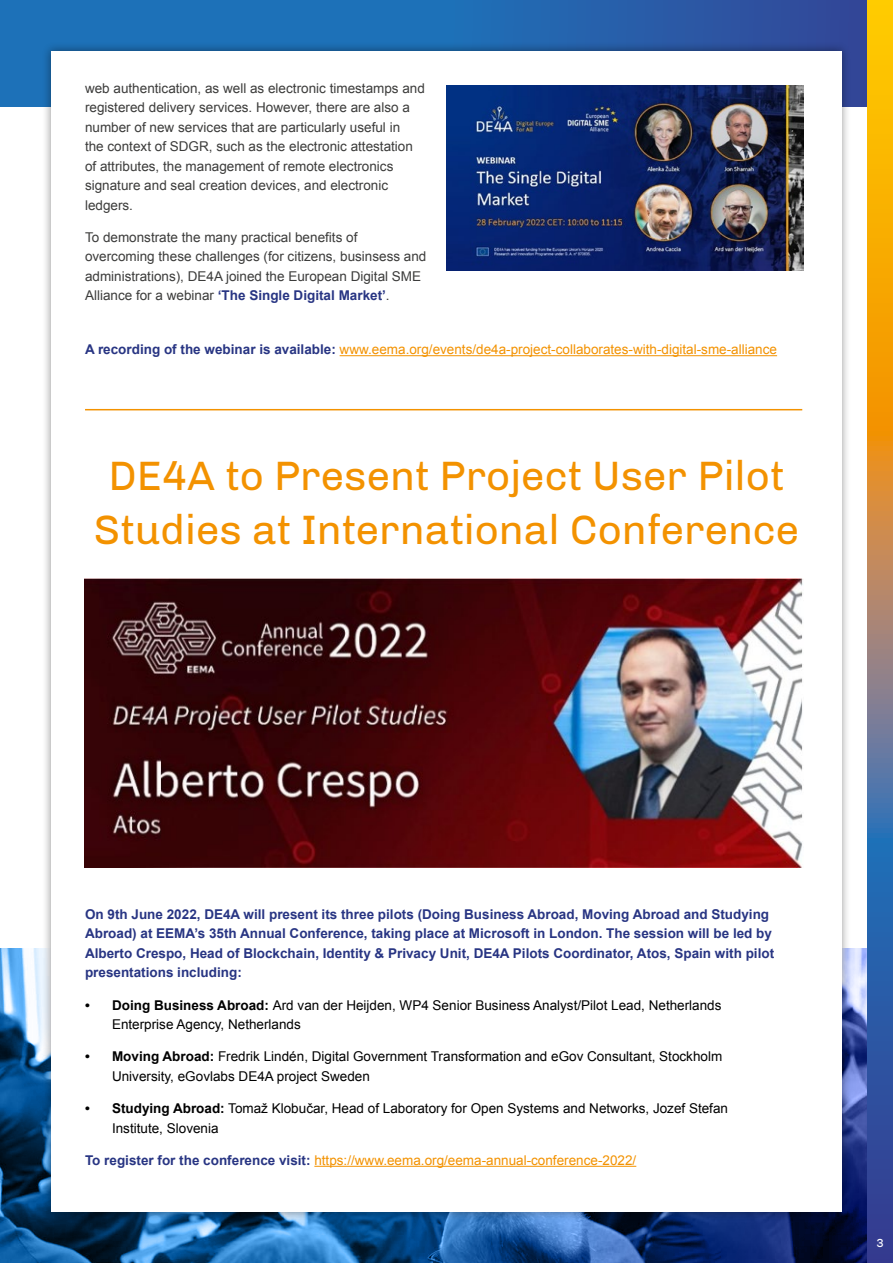
<style>
.page{position:relative;width:893px;height:1263px;background:#fff}
.page>*{position:absolute;margin:0;border:0;box-sizing:border-box;transform-origin:0 0}
.t1{font:42px/54px "Chivo";color:#f39200;text-align:center}
.t2{font:13.5px/19.5px "Arial";color:#3c3c3b}
.t3{font:13.5px/19.5px "Arial";color:#000}
.t4{font:700 13.5px/19.5px "Arial";color:#283583}
.t5{font:13.5px "Arial";color:#f39200}
.t6{font:12px "Chivo";color:#fff}
.s1{font-weight:700;color:#283583}
.s2{font-weight:700}
</style>
<div class="page">
<img style="left:0;top:948px;width:867px;height:315px">
<div style="left:0;top:0;width:893px;height:106px;background:linear-gradient(to right,#177cc0,#2f509e)"></div>
<div style="left:42px;top:42px;width:809px;height:1179px;background:#000;opacity:.4"></div>
<div style="left:51px;top:51px;width:791px;height:1161px;background:#fff"></div>
<svg style="left:867px;top:0;width:26px;height:1263px;background:#96825b"></svg>
<hr style="left:314px;top:1166px;width:322px;height:1px;background:#f39200">
<img style="left:85px;top:579px;width:718px;height:288px">
<hr style="left:340px;top:355px;width:437px;height:1px;background:#f39200">
<img style="left:446px;top:85px;width:357px;height:185px">
<hr style="left:85px;top:409px;width:717px;height:1px;background:#f39200">
<p class="t2" style="left:85px;top:78px;width:341px">web authentication, as well as electronic timestamps and registered delivery services. However, there are also a number of new services that are particularly useful in<br>the context of SDGR, such as the electronic attestation of attributes, the management of remote electronics signature and seal creation devices, and electronic ledgers.</p>
<p class="t2" style="left:85px;top:228px;width:343px">To demonstrate the many practical benefits of overcoming these challenges (for citizens, businsess and administrations), DE4A joined the European Digital SME Alliance for a webinar <span class="s1">‘The Single Digital Market’</span>.</p>
<p class="t5" style="left:85px;top:341px;width:693px"><span class="s1">A recording of the webinar is available:</span> www.eema.org/events/de4a-project-collaborates-with-digital-sme-alliance</p>
<h1 class="t1" style="left:94px;top:449px;width:707px">DE4A to Present Project User Pilot<br>Studies at International Conference</h1>
<p class="t4" style="left:85px;top:905px;width:691px">On 9th June 2022, DE4A will present its three pilots (Doing Business Abroad, Moving Abroad and Studying Abroad) at EEMA’s 35th Annual Conference, taking place at Microsoft in London. The session will be led by Alberto Crespo, Head of Blockchain, Identity &amp; Privacy Unit, DE4A Pilots Coordinator, Atos, Spain with pilot presentations including:</p>
<p class="t3" style="left:112px;top:995px;width:611px;text-indent:-27px"><span class="s2">• Doing Business Abroad:</span> Ard van der Heijden, WP4 Senior Business Analyst/Pilot Lead, Netherlands<br>Enterprise Agency, Netherlands</p>
<p class="t3" style="left:112px;top:1047px;width:612px;text-indent:-27px"><span class="s2">• Moving Abroad:</span> Fredrik Lindén, Digital Government Transformation and eGov Consultant, Stockholm<br>University, eGovlabs DE4A project Sweden</p>
<p class="t3" style="left:112px;top:1099px;width:617px;text-indent:-27px"><span class="s2">• Studying Abroad:</span> Tomaž Klobučar, Head of Laboratory for Open Systems and Networks, Jozef Stefan<br>Institute, Slovenia</p>
<p class="t5" style="left:85px;top:1151px;width:553px"><span class="s1">To register for the conference visit:</span> https://www.eema.org/eema-annual-conference-2022/</p>
<p class="t6" style="left:876px;top:1235px;width:9px">3</p>
</div>
